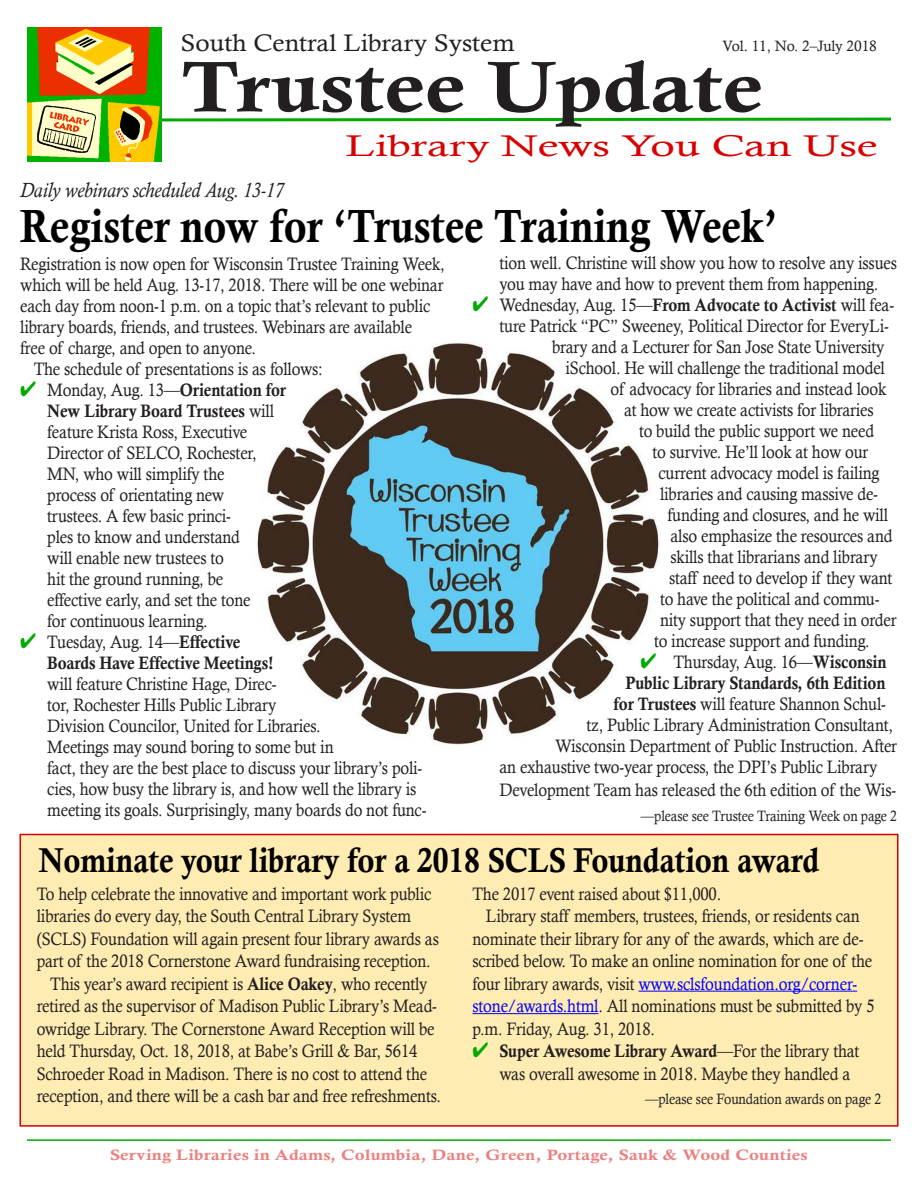
<style>
.page{position:relative;width:918px;height:1188px;background:#fff}
.page>*{position:absolute;margin:0;border:0;box-sizing:border-box;transform-origin:0 0}
.t1{font:72px "Calis MT Bol";color:#231f20;scale:1.2 1}
.Headline{font:46.5px "Calis MT Bol";letter-spacing:-.005em;color:#000;scale:.9 1}
.Headline-2{font:34.5px "Calis MT Bol";letter-spacing:-.005em;color:#000;scale:.9 1}
.t2{font:30px "Calisto";color:#d80000;scale:1.51 1}
.t3{font:24px "Calisto";color:#231f20;scale:1.1 1}
.Kicker{font:italic 21px "Calisto";letter-spacing:-.005em;color:#231f20;scale:.9 1}
.Body{font:18px/21px "Calisto";letter-spacing:-.01em;color:#231f20;scale:.9 1}
.t4{font:18px "Calis MT Bol";letter-spacing:-.01em;color:#231f20;scale:.9 1}
.Body-2{font:15px "Calis MT Bol";letter-spacing:.01em;color:#ec8080;scale:1.2 1}
.Continued{font:15px "Calisto";letter-spacing:-.01em;color:#231f20;scale:.9 1}
.Continued-2{font:15px "Calisto";letter-spacing:-.01em;color:#231f20}
.s1{color:#0a0}
.s2{font-family:"Calis MT Bol"}
.s3{color:#00f}
</style>
<div class="page">
<div style="left:20px;top:834px;width:878px;height:293px;background:#ffecb3;border:2px solid #d80000"></div>
<img style="left:257px;top:342px;width:402px;height:403px">
<svg style="left:162px;top:117px;width:729px;height:5px"></svg>
<img style="left:27px;top:27px;width:135px;height:135px">
<hr style="left:27px;top:1139px;width:864px;height:2px;background:#0a0">
<hr style="left:638px;top:991px;width:219px;height:1px;background:#00f">
<hr style="left:472px;top:1013px;width:126px;height:1px;background:#00f">
<p class="t3" style="left:181px;top:29px;width:305px">South Central Library System</p>
<p class="Continued-2" style="left:722px;top:37px;width:156px">Vol. 11, No. 2–July 2018</p>
<p class="t1" style="left:181px;top:46px;width:487px">Trustee Update</p>
<p class="t2" style="left:345px;top:129px;width:354px">Library News You Can Use</p>
<p class="Kicker" style="left:20px;top:178px;width:294px">Daily webinars scheduled Aug. 13-17</p>
<p class="Headline" style="left:20px;top:200px;width:843px">Register now for ‘Trustee Training Week’</p>
<p class="Body" style="left:500px;top:252px;width:443px">tion well. Christine will show you how to resolve any issues you may have and how to prevent them from happening.</p>
<p class="Body" style="left:472px;top:294px;width:470px"><span class="s1">✔</span> Wednesday, Aug. 15—<span class="s2">From Advocate to Activist</span> will fea-</p>
<p class="Body" style="left:500px;top:315px;width:434px">ture Patrick “PC” Sweeney, Political Director for EveryLi-</p>
<p class="Body" style="left:552px;top:336px;width:371px">brary and a Lecturer for San Jose State University</p>
<p class="Body" style="left:566px;top:357px;width:357px">iSchool. He will challenge the traditional model</p>
<p class="Body" style="left:610px;top:378px;width:308px">of advocacy for libraries and instead look</p>
<p class="Body" style="left:624px;top:399px;width:279px">at how we create activists for libraries</p>
<p class="Body" style="left:639px;top:420px;width:263px">to build the public support we need</p>
<p class="Body" style="left:652px;top:441px;width:241px">to survive. He’ll look at how our</p>
<p class="Body" style="left:658px;top:462px;width:247px">current advocacy model is failing</p>
<p class="Body" style="left:660px;top:483px;width:244px">libraries and causing massive de-</p>
<p class="Body" style="left:668px;top:504px;width:247px">funding and closures, and he will</p>
<p class="Body" style="left:670px;top:525px;width:248px">also emphasize the resources and</p>
<p class="Body" style="left:670px;top:546px;width:232px">skills that librarians and library</p>
<p class="Body" style="left:669px;top:567px;width:250px">staff need to develop if they want</p>
<p class="Body" style="left:660px;top:588px;width:245px">to have the political and commu-</p>
<p class="Body" style="left:660px;top:609px;width:264px">nity support that they need in order</p>
<p class="Body" style="left:654px;top:630px;width:241px">to increase support and funding.</p>
<p class="Body" style="left:640px;top:651px;width:275px"><span class="s1">✔</span> Thursday, Aug. 16—<span class="s2">Wisconsin</span></p>
<p class="t4" style="left:626px;top:673px;width:290px">Public Library Standards, 6th Edition</p>
<p class="Body" style="left:614px;top:693px;width:304px"><span class="s2">for Trustees</span> will feature Shannon Schul-</p>
<p class="Body" style="left:586px;top:714px;width:342px">tz, Public Library Administration Consultant,</p>
<p class="Body" style="left:555px;top:735px;width:382px">Wisconsin Department of Public Instruction. After</p>
<p class="Body" style="left:500px;top:756px;width:421px">an exhaustive two-year process, the DPI’s Public Library</p>
<p class="Body" style="left:500px;top:779px;width:442px">Development Team has released the 6th edition of the Wis-</p>
<p class="Continued" style="left:641px;top:807px;width:286px">—please see Trustee Training Week on page 2</p>
<p class="Body" style="left:20px;top:254px;width:473px">Registration is now open for Wisconsin Trustee Training Week, which will be held Aug. 13-17, 2018. There will be one webinar each day from noon-1 p.m. on a topic that’s relevant to public library boards, friends, and trustees. Webinars are available<br>free of charge, and open to anyone.</p>
<p class="Body" style="left:34px;top:359px;width:323px">The schedule of presentations is as follows:</p>
<p class="Body" style="left:47px;top:380px;width:267px;text-indent:-27px"><span class="s1">✔</span> Monday, Aug. 13—<span class="s2">Orientation for<br>New Library Board Trustees</span> will feature Krista Ross, Executive<br>Director of SELCO, Rochester,<br>MN, who will simplify the<br>process of orientating new<br>trustees. A few basic princi-<br>ples to know and understand<br>will enable new trustees to<br>hit the ground running, be<br>effective early, and set the tone<br>for continuous learning.</p>
<p class="Body" style="left:47px;top:632px;width:423px;text-indent:-27px"><span class="s1">✔</span> Tuesday, Aug. 14—<span class="s2">Effective<br>Boards Have Effective Meetings!<br></span>will feature Christine Hage, Direc-<br>tor, Rochester Hills Public Library<br>Division Councilor, United for Libraries.<br>Meetings may sound boring to some but in<br>fact, they are the best place to discuss your library’s poli&shy;cies, how busy the library is, and how well the library is meeting its goals. Surprisingly, many boards do not func-</p>
<p class="Headline-2" style="left:39px;top:841px;width:869px">Nominate your library for a 2018 SCLS Foundation award</p>
<p class="Body" style="left:472px;top:883px;width:278px">The 2017 event raised about $11,000.</p>
<p class="Body" style="left:472px;top:904px;width:448px;line-height:22.5px;text-indent:13px">Library staff members, trustees, friends, or residents can nominate their library for any of the awards, which are de&shy;scribed below. To make an online nomination for one of the four library awards, visit <span class="s3">www.sclsfoundation.org/corner&shy;stone/awards.html</span>. All nominations must be submitted by 5 p.m. Friday, Aug. 31, 2018.</p>
<p class="Body" style="left:500px;top:1039px;width:402px;line-height:22.5px;text-indent:-27px"><span class="s1">✔</span> <span class="s2">Super Awesome Library Award</span>—For the library that was overall awesome in 2018. Maybe they handled a</p>
<p class="Continued" style="left:645px;top:1091px;width:264px">—please see Foundation awards on page 2</p>
<p class="Body" style="left:37px;top:882px;width:448px;line-height:22.5px">To help celebrate the innovative and important work public libraries do every day, the South Central Library System (SCLS) Foundation will again present four library awards as part of the 2018 Cornerstone Award fundraising reception.</p>
<p class="Body" style="left:37px;top:972px;width:451px;line-height:22.5px;text-indent:13px">This year’s award recipient is <span class="s2">Alice Oakey</span>, who recently retired as the supervisor of Madison Public Library’s Mead&shy;owridge Library. The Cornerstone Award Reception will be held Thursday, Oct. 18, 2018, at Babe’s Grill &amp; Bar, 5614<br>Schroeder Road in Madison. There is no cost to attend the reception, and there will be a cash bar and free refreshments.</p>
<p class="Body-2" style="left:110px;top:1147px;width:583px">Serving Libraries in Adams, Columbia, Dane, Green, Portage, Sauk &amp; Wood Counties</p>
</div>
